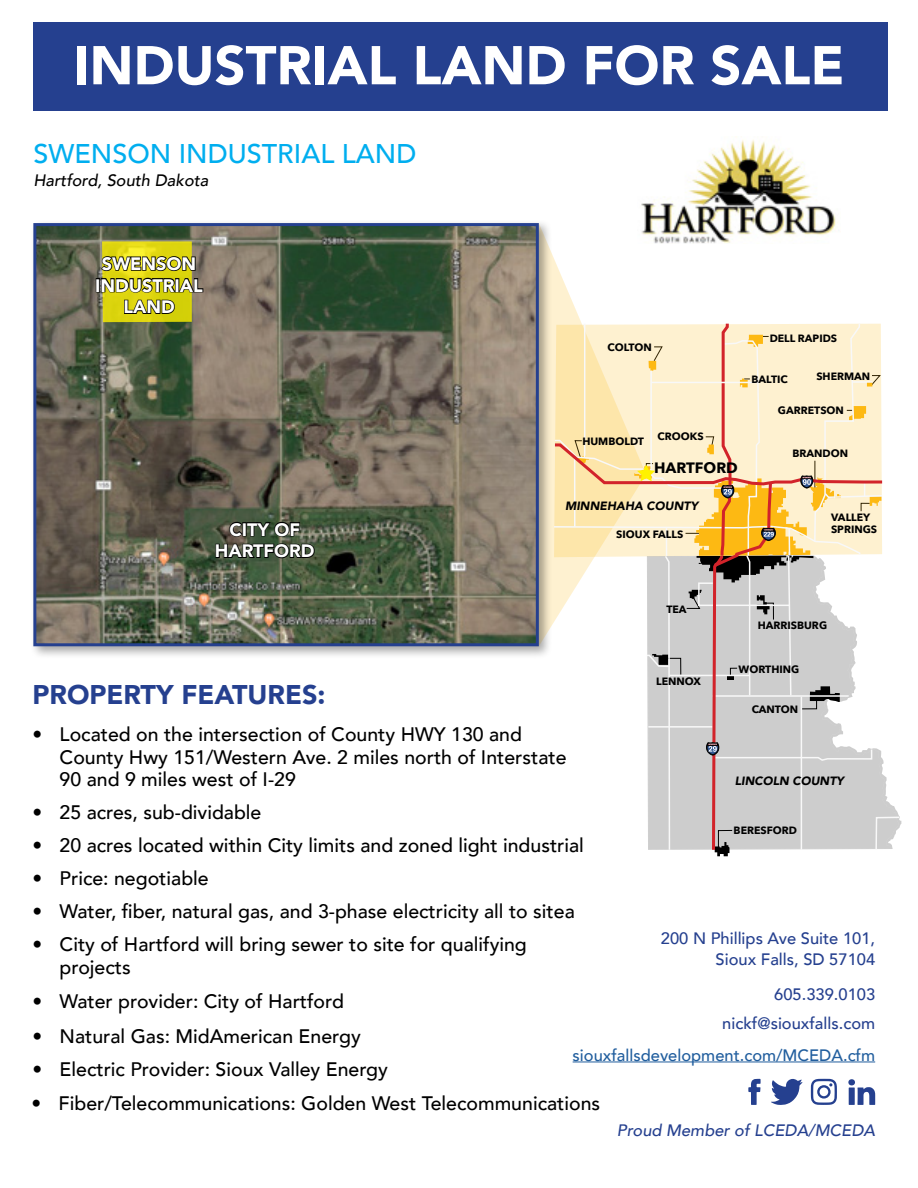
<style>
.page{position:relative;width:918px;height:1188px;background:#fff}
.page>*{position:absolute;margin:0;border:0;box-sizing:border-box;transform-origin:0 0}
.t1{font:900 54px "Avenir";color:#fff}
.t2{font:500 27px "Avenir";color:#00aeef}
.t3{font:900 27px "Avenir";color:#25408f}
.t4{font:500 19.5px/22.5px "Avenir";color:#000}
.t5{font:900 18px/21.6px "Avenir";color:#fff;text-align:center}
.t6{font:500 16.5px/21px "Avenir";color:#25408f;text-align:right}
.t7{font:500 16.5px "Avenir";color:#215e9e}
.t8{font:italic 500 16.5px "Avenir";color:#25408f}
.t9{font:italic 500 16.5px "Avenir";color:#000}
.t10{font:700 15px "Avenir Next";color:#000}
.t11{font:italic 900 12px "Avenir";color:#000}
.t12{font:700 10.65px/12.1px "Avenir Next";color:#000}
</style>
<div class="page">
<svg style="left:552px;top:254px;width:29px;height:67px"></svg>
<svg style="left:771px;top:1079px;width:31px;height:26px"></svg>
<svg style="left:748px;top:1079px;width:13px;height:26px"></svg>
<svg style="left:811px;top:1079px;width:26px;height:26px"></svg>
<svg style="left:849px;top:1087px;width:26px;height:18px"></svg>
<div style="left:848px;top:1079px;width:7px;height:6px;background:#25408f;border-radius:50%"></div>
<div style="left:33px;top:22px;width:855px;height:89px;background:#25408f"></div>
<div style="left:30px;top:220px;width:522px;height:439px;background:#000;opacity:.35"></div>
<img style="left:37px;top:227px;width:498px;height:415px">
<div style="left:33px;top:223px;width:506px;height:423px;border:3px solid #25408f"></div>
<hr style="left:573px;top:1062px;width:302px;height:1px;background:#215e9e">
<svg style="left:552px;top:321px;width:349px;height:535px"></svg>
<svg style="left:215px;top:521px;width:101px;height:38px;background:#374030"></svg>
<img style="left:641px;top:136px;width:197px;height:108px">
<div style="left:96px;top:278px;width:4px;height:14px;border:2px solid #000"></div>
<svg style="left:100px;top:241px;width:104px;height:81px;background:#a09a19"></svg>
<h1 class="t1" style="left:74px;top:19px;width:772px">INDUSTRIAL LAND FOR SALE</h1>
<h2 class="t2" style="left:33px;top:131px;width:385px">SWENSON INDUSTRIAL LAND</h2>
<p class="t9" style="left:33px;top:170px;width:177px">Hartford, South Dakota</p>
<p class="t5" style="left:95px;top:252px;width:109px">SWENSON<br>INDUSTRIAL<br>LAND</p>
<p class="t5" style="left:215px;top:518px;width:101px">CITY OF<br>HARTFORD</p>
<p class="t12" style="left:608px;top:341px;width:46px">COLTON</p>
<p class="t12" style="left:582px;top:435px;width:63px">HUMBOLDT</p>
<p class="t12" style="left:658px;top:430px;width:48px">CROOKS</p>
<p class="t10" style="left:654px;top:455px;width:85px">HARTFORD</p>
<p class="t11" style="left:565px;top:496px;width:135px">MINNEHAHA COUNTY</p>
<p class="t12" style="left:616px;top:528px;width:69px">SIOUX FALLS</p>
<p class="t12" style="left:770px;top:333px;width:69px">DELL RAPIDS</p>
<p class="t12" style="left:752px;top:373px;width:38px">BALTIC</p>
<p class="t12" style="left:816px;top:370px;width:55px">SHERMAN</p>
<p class="t12" style="left:778px;top:404px;width:68px">GARRETSON</p>
<p class="t12" style="left:793px;top:447px;width:57px">BRANDON</p>
<p class="t12" style="left:831px;top:511px;width:48px">VALLEY<br>SPRINGS</p>
<p class="t12" style="left:666px;top:603px;width:22px">TEA</p>
<p class="t12" style="left:758px;top:619px;width:71px">HARRISBURG</p>
<p class="t12" style="left:739px;top:663px;width:62px">WORTHING</p>
<p class="t12" style="left:656px;top:675px;width:46px">LENNOX</p>
<h2 class="t3" style="left:33px;top:671px;width:295px">PROPERTY FEATURES:</h2>
<p class="t4" style="left:60px;top:722px;width:508px;text-indent:-27px">• Located on the intersection of County HWY 130 and<br>County Hwy 151/Western Ave. 2 miles north of Interstate<br>90 and 9 miles west of I-29</p>
<p class="t4" style="left:33px;top:800px;width:230px">• 25 acres, sub-dividable</p>
<p class="t4" style="left:33px;top:833px;width:553px">• 20 acres located within City limits and zoned light industrial</p>
<p class="t4" style="left:33px;top:866px;width:178px">• Price: negotiable</p>
<p class="t4" style="left:33px;top:899px;width:544px">• Water, fiber, natural gas, and 3-phase electricity all to sitea</p>
<p class="t4" style="left:60px;top:932px;width:469px;text-indent:-27px">• City of Hartford will bring sewer to site for qualifying projects</p>
<p class="t12" style="left:752px;top:703px;width:48px">CANTON</p>
<p class="t11" style="left:735px;top:771px;width:111px">LINCOLN COUNTY</p>
<p class="t12" style="left:734px;top:824px;width:65px">BERESFORD</p>
<p class="t6" style="left:661px;top:927px;width:216px">200 N Phillips Ave Suite 101,<br>Sioux Falls, SD 57104</p>
<p class="t6" style="left:774px;top:983px;width:102px">605.339.0103</p>
<p class="t4" style="left:33px;top:989px;width:313px">• Water provider: City of Hartford</p>
<p class="t4" style="left:33px;top:1024px;width:330px">• Natural Gas: MidAmerican Energy</p>
<p class="t6" style="left:722px;top:1012px;width:154px">nickf@siouxfalls.com</p>
<p class="t7" style="left:573px;top:1041px;width:304px">siouxfallsdevelopment.com/MCEDA.cfm</p>
<p class="t4" style="left:33px;top:1056px;width:357px">• Electric Provider: Sioux Valley Energy</p>
<p class="t4" style="left:32px;top:1090px;width:570px">• Fiber/Telecommunications: Golden West Telecommunications</p>
<p class="t8" style="left:617px;top:1120px;width:260px">Proud Member of LCEDA/MCEDA</p>
</div>
